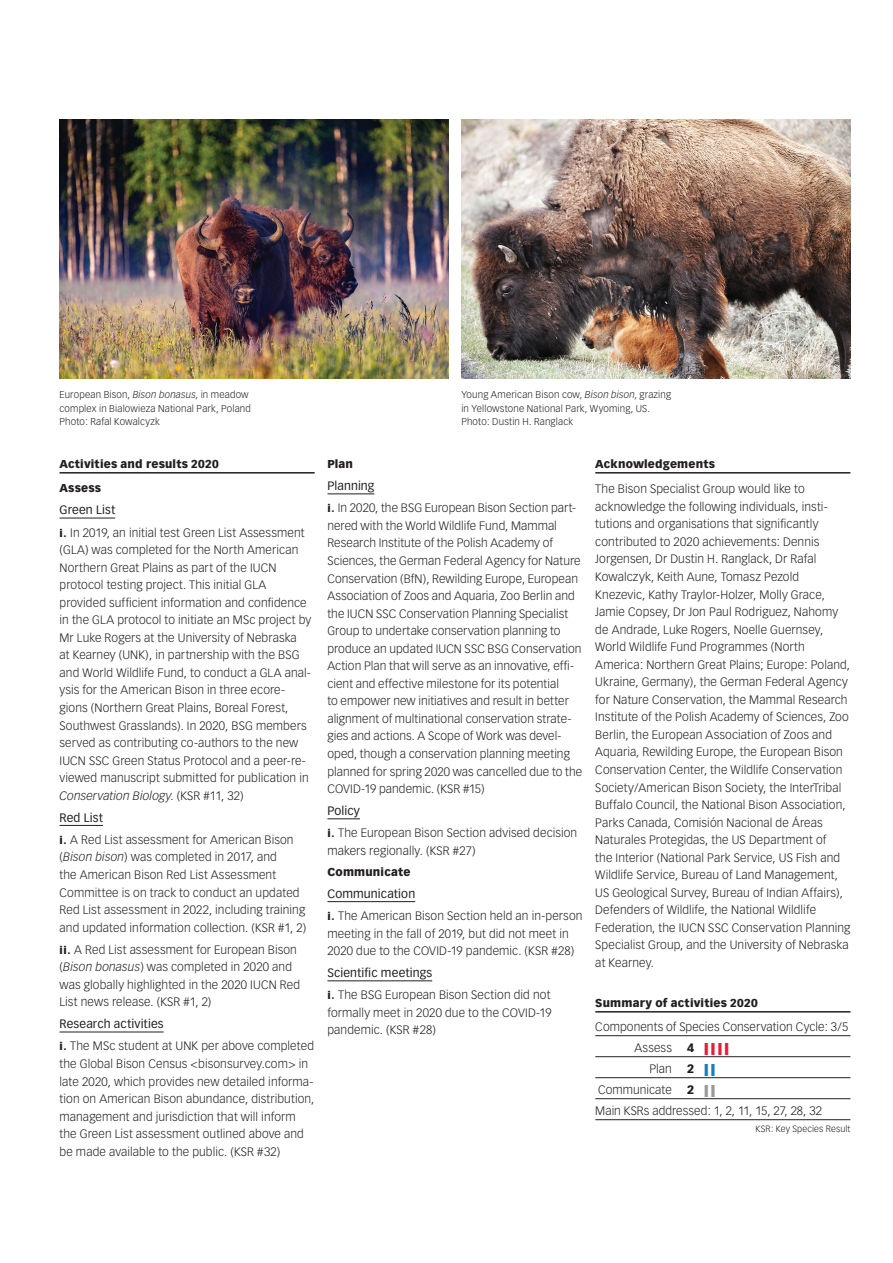
<style>
.page{position:relative;width:893px;height:1263px;background:#fff}
.page>*{position:absolute;margin:0;border:0;box-sizing:border-box;transform-origin:0 0}
.t1{font:300 12px/17.5px "Vectora LH";letter-spacing:.01em;color:#231f20}
.t2{font:900 12px "Vectora LH";color:#ed1a3a;scale:2.2 1}
.t3{font:900 12px "Vectora LH";color:#197ebe;scale:2.2 1}
.t4{font:900 11.25px/24.2px "Vectora LH";letter-spacing:.015em;color:#231f20}
.t5{font:300 9.75px/13.5px "Vectora LH";letter-spacing:.015em;color:#231f20}
.t6{font:300 9px "Vectora LH";letter-spacing:.015em;color:#231f20}
.s1{font-style:italic}
.s2{font-weight:400}
.s3{font-weight:900;font-size:10.5px}
.s4{color:#231f20}
.s5{font-weight:900}
.s6{font-weight:900;color:#9a9899}
</style>
<div class="page">
<hr style="left:60px;top:472px;width:255px;height:2px;background:#231f20">
<hr style="left:60px;top:518px;width:55px;height:1px;background:#231f20">
<hr style="left:60px;top:825px;width:43px;height:1px;background:#231f20">
<hr style="left:60px;top:1032px;width:104px;height:1px;background:#231f20">
<hr style="left:327px;top:494px;width:47px;height:1px;background:#231f20">
<hr style="left:327px;top:818px;width:33px;height:1px;background:#231f20">
<hr style="left:327px;top:901px;width:88px;height:1px;background:#231f20">
<hr style="left:327px;top:980px;width:105px;height:1px;background:#231f20">
<hr style="left:595px;top:472px;width:255px;height:2px;background:#231f20">
<hr style="left:595px;top:1011px;width:255px;height:1px;background:#231f20">
<hr style="left:595px;top:1035px;width:255px;height:1px;background:#231f20">
<hr style="left:595px;top:1056px;width:255px;height:1px;background:#231f20">
<hr style="left:595px;top:1077px;width:255px;height:1px;background:#231f20">
<hr style="left:595px;top:1098px;width:255px;height:1px;background:#231f20">
<hr style="left:595px;top:1119px;width:255px;height:1px;background:#231f20">
<img style="left:461px;top:119px;width:389px;height:259px">
<img style="left:60px;top:119px;width:389px;height:259px">
<p class="t5" style="left:60px;top:388px;width:193px">European Bison, <span class="s1">Bison bonasus</span>, in meadow complex in Bialowieza National Park, Poland<br>Photo: Rafal Kowalcyzk</p>
<p class="t5" style="left:461px;top:388px;width:211px">Young American Bison cow, <span class="s1">Bison bison</span>, grazing in Yellowstone National Park, Wyoming, US.<br>Photo: Dustin H. Ranglack</p>
<p class="t4" style="left:60px;top:452px;width:161px">Activities and results 2020<br>Assess</p>
<p class="t1" style="left:60px;top:499px;width:247px;line-height:22px"><span class="s2">Green List<br></span><span class="s3">i.</span> In 2019, an initial test Green List Assessment</p>
<p class="t1" style="left:60px;top:541px;width:253px">(GLA) was completed for the North American Northern Great Plains as part of the IUCN protocol testing project. This initial GLA provided sufficient information and confidence in the GLA protocol to initiate an MSc project by Mr Luke Rogers at the University of Nebraska<br>at Kearney (UNK), in partnership with the BSG and World Wildlife Fund, to conduct a GLA anal&shy;ysis for the American Bison in three ecore&shy;gions (Northern Great Plains, Boreal Forest, Southwest Grasslands). In 2020, BSG members served as contributing co-authors to the new IUCN SSC Green Status Protocol and a peer-re&shy;viewed manuscript submitted for publication in <span class="s1">Conservation Biology</span>. (KSR #11, 32)</p>
<p class="t1" style="left:60px;top:806px;width:236px;line-height:22.2px"><span class="s2">Red List<br></span><span class="s3">i.</span> A Red List assessment for American Bison</p>
<p class="t1" style="left:60px;top:848px;width:248px">(<span class="s1">Bison bison</span>) was completed in 2017, and<br>the American Bison Red List Assessment Committee is on track to conduct an updated Red List assessment in 2022, including training and updated information collection. (KSR #1, 2)</p>
<p class="t1" style="left:60px;top:941px;width:242px"><span class="s3">ii.</span> A Red List assessment for European Bison (<span class="s1">Bison bonasus</span>) was completed in 2020 and was globally highlighted in the 2020 IUCN Red List news release. (KSR #1, 2)</p>
<p class="t1" style="left:60px;top:1013px;width:256px;line-height:22px"><span class="s2">Research activities<br></span><span class="s3">i.</span> The MSc student at UNK per above completed</p>
<p class="t1" style="left:60px;top:1055px;width:256px">the Global Bison Census &lt;bisonsurvey.com&gt; in late 2020, which provides new detailed informa&shy;tion on American Bison abundance, distribution, management and jurisdiction that will inform the Green List assessment outlined above and be made available to the public. (KSR #32)</p>
<p class="t4" style="left:327px;top:452px;width:27px">Plan</p>
<p class="t1" style="left:327px;top:475px;width:250px;line-height:22px"><span class="s2">Planning<br></span><span class="s3">i.</span> In 2020, the BSG European Bison Section part-</p>
<p class="t1" style="left:327px;top:517px;width:256px">nered with the World Wildlife Fund, Mammal Research Institute of the Polish Academy of Sciences, the German Federal Agency for Nature Conservation (BfN), Rewilding Europe, European Association of Zoos and Aquaria, Zoo Berlin and the IUCN SSC Conservation Planning Specialist Group to undertake conservation planning to produce an updated IUCN SSC BSG Conservation Action Plan that will serve as an innovative, effi&shy;cient and effective milestone for its potential<br>to empower new initiatives and result in better alignment of multinational conservation strate&shy;gies and actions. A Scope of Work was devel&shy;oped, though a conservation planning meeting planned for spring 2020 was cancelled due to the COVID-19 pandemic. (KSR #15)</p>
<p class="t1" style="left:327px;top:800px;width:251px;line-height:22.2px"><span class="s2">Policy<br></span><span class="s3">i.</span> The European Bison Section advised decision</p>
<p class="t1" style="left:327px;top:842px;width:150px">makers regionally. (KSR #27)</p>
<p class="t4" style="left:327px;top:860px;width:85px">Communicate</p>
<p class="t1" style="left:327px;top:883px;width:257px;line-height:22px"><span class="s2">Communication<br></span><span class="s3">i.</span> The American Bison Section held an in-person</p>
<p class="t1" style="left:327px;top:925px;width:248px">meeting in the fall of 2019, but did not meet in<br>2020 due to the COVID-19 pandemic. (KSR #28)</p>
<p class="t1" style="left:327px;top:962px;width:225px;line-height:22px"><span class="s2">Scientific meetings<br></span><span class="s3">i.</span> The BSG European Bison Section did not</p>
<p class="t1" style="left:327px;top:1004px;width:226px">formally meet in 2020 due to the COVID-19 pandemic. (KSR #28)</p>
<p class="t4" style="left:595px;top:452px;width:121px">Acknowledgements</p>
<p class="t1" style="left:595px;top:480px;width:257px">The Bison Specialist Group would like to acknowledge the following individuals, insti&shy;tutions and organisations that significantly contributed to 2020 achievements: Dennis Jorgensen, Dr Dustin H. Ranglack, Dr Rafal Kowalczyk, Keith Aune, Tomasz Pezold Knezevic, Kathy Traylor-Holzer, Molly Grace, Jamie Copsey, Dr Jon Paul Rodriguez, Nahomy de Andrade, Luke Rogers, Noelle Guernsey, World Wildlife Fund Programmes (North America: Northern Great Plains; Europe: Poland, Ukraine, Germany), the German Federal Agency for Nature Conservation, the Mammal Research Institute of the Polish Academy of Sciences, Zoo Berlin, the European Association of Zoos and Aquaria, Rewilding Europe, the European Bison Conservation Center, the Wildlife Conservation Society/American Bison Society, the InterTribal Buffalo Council, the National Bison Association, Parks Canada, Comisión Nacional de Áreas Naturales Protegidas, the US Department of<br>the Interior (National Park Service, US Fish and Wildlife Service, Bureau of Land Management, US Geological Survey, Bureau of Indian Affairs), Defenders of Wildlife, the National Wildlife Federation, the IUCN SSC Conservation Planning Specialist Group, and the University of Nebraska at Kearney.</p>
<p class="t4" style="left:595px;top:991px;width:164px">Summary of activities 2020</p>
<p class="t1" style="left:635px;top:1017px;width:215px;line-height:21px;text-indent:-39px">Components of Species Conservation Cycle: 3/5<br>Assess</p>
<p class="t2" style="left:687px;top:1040px;width:21px"><span class="s4">4</span> ||||</p>
<p class="t1" style="left:649px;top:1060px;width:24px">Plan</p>
<p class="t3" style="left:687px;top:1061px;width:15px"><span class="s4">2</span> ||</p>
<p class="t1" style="left:598px;top:1081px;width:75px">Communicate</p>
<p class="t1" style="left:595px;top:1080px;width:228px;line-height:21px;text-indent:92px"><span class="s5">2</span> <span class="s6">||<br></span>Main KSRs addressed: 1, 2, 11, 15, 27, 28, 32</p>
<p class="t6" style="left:756px;top:1123px;width:96px">KSR: Key Species Result</p>
</div>
